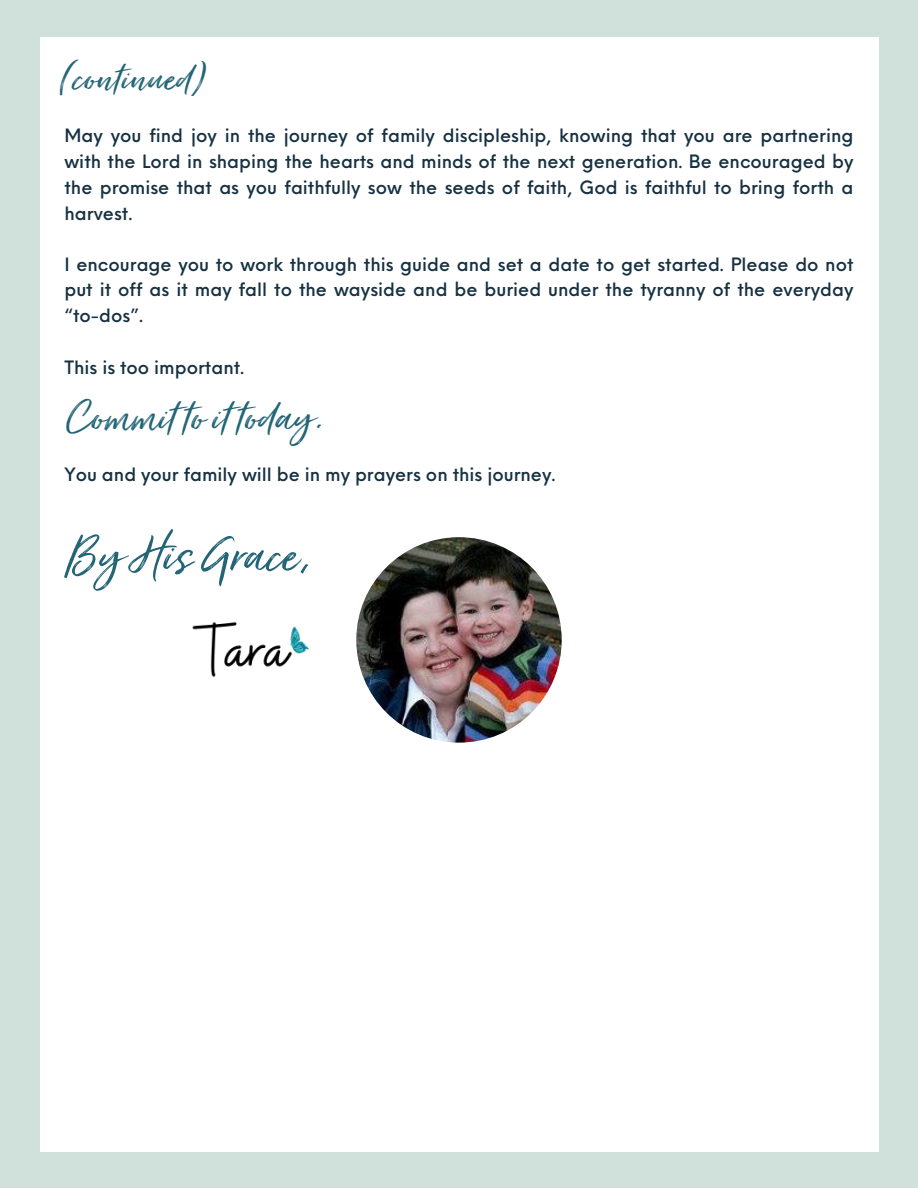
<style>
.page{position:relative;width:918px;height:1188px;background:#d0e1db}
.page>*{position:absolute;margin:0;border:0;box-sizing:border-box;transform-origin:0 0}
.t1{font:61.5px "Just Lovely Slanted Wide";color:#236477}
.t2{font:49.5px "Just Lovely Slanted Wide";color:#236477}
.t3{font:45px "Just Lovely Slanted Wide";color:#236477}
.t4{font:500 18px/25.8px "Neue Einstellung";color:#163141;text-align:justify}
</style>
<div class="page">
<div style="left:40px;top:37px;width:838px;height:1114px;background:#fff"></div>
<img style="left:192px;top:603px;width:171px;height:74px">
<img style="left:356px;top:537px;width:206px;height:206px;border-radius:50%">
<h3 class="t3" style="left:60px;top:51px;width:147px">(continued)</h3>
<p class="t4" style="left:64px;top:121px;width:791px">May you find joy in the journey of family discipleship, knowing that you are partnering with the Lord in shaping the hearts and minds of the next generation. Be encouraged by the promise that as you faithfully sow the seeds of faith, God is faithful to bring forth a harvest.</p>
<p class="t4" style="left:64px;top:249px;width:791px">I encourage you to work through this guide and set a date to get started. Please do not put it off as it may fall to the wayside and be buried under the tyranny of the everyday “to-dos”.</p>
<p class="t4" style="left:64px;top:353px;width:181px">This is too important.</p>
<h2 class="t2" style="left:64px;top:387px;width:261px">Commit to it today.</h2>
<p class="t4" style="left:64px;top:460px;width:493px">You and your family will be in my prayers on this journey.</p>
<h1 class="t1" style="left:65px;top:518px;width:245px">By His Grace,</h1>
</div>
